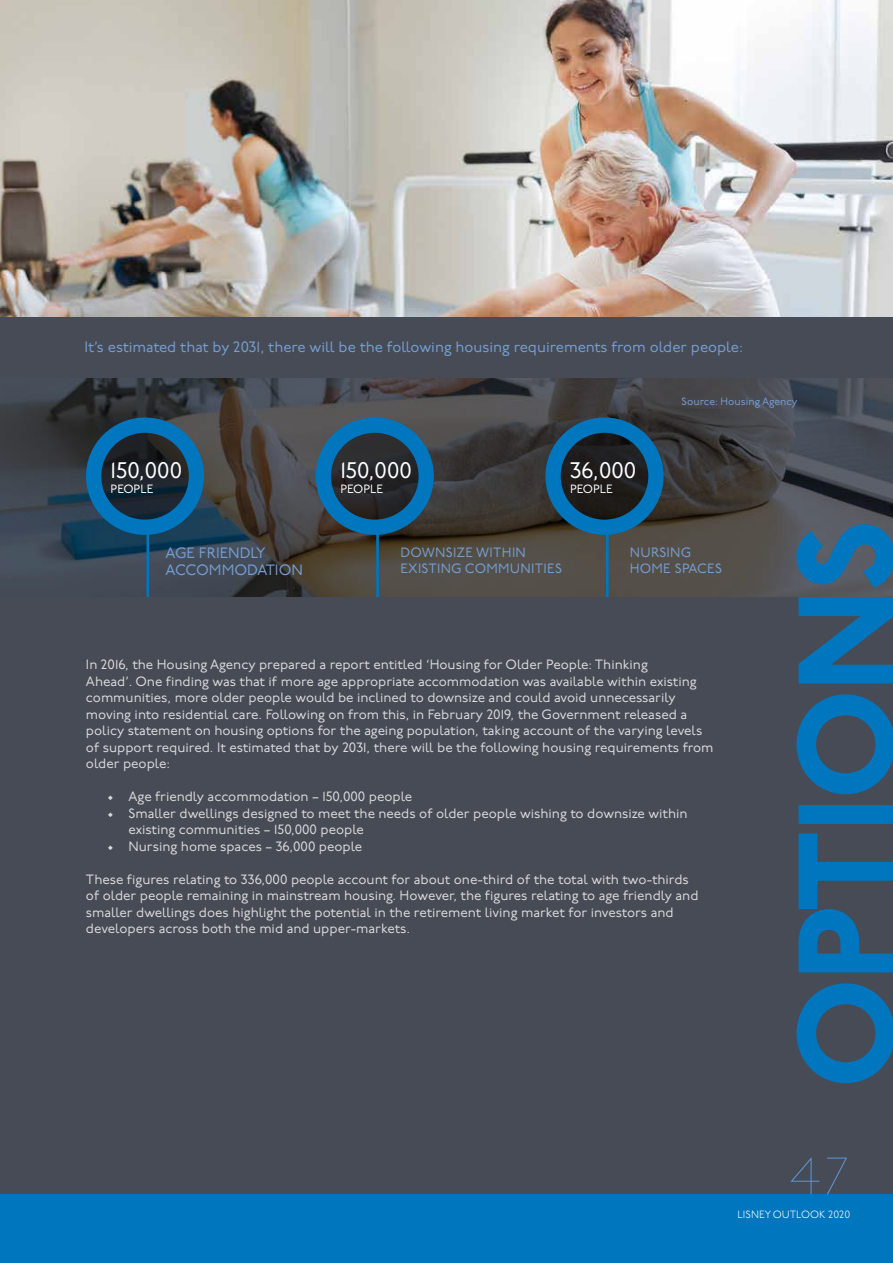
<style>
.page{position:relative;width:893px;height:1263px;background:#fff}
.page>*{position:absolute;margin:0;border:0;box-sizing:border-box;transform-origin:0 0}
.t1{font:800 135px "P22 Underground";letter-spacing:-.02em;color:#0076be}
.t2{font:100 52.5px "P22 Underground";color:#5f93ce}
.t3{font:22.5px "P22 Underground";color:#fff}
.t4{font:15px/16.5px "P22 Underground";color:#759fd4}
.t5{font:13.5px/16.5px "P22 Underground";color:#dadbdd}
.t6{font:13.5px/16.2px "P22 Underground";letter-spacing:.02em;color:#759fd4}
.t7{font:12px "P22 Underground";color:#fff}
.t8{font:10.5px "P22 Underground";color:#759fd4}
.t9{font:300 10.5px "P22 Underground";color:#fff}
</style>
<div class="page">
<img style="left:0;top:0;width:893px;height:317px">
<svg style="left:0;top:377px;width:893px;height:220px;background:#434649"></svg>
<div style="left:0;top:597px;width:893px;height:666px;background:#474b55"></div>
<svg style="left:100px;top:431px;width:90px;height:90px;background:#1a2630"></svg>
<div style="left:86px;top:417px;width:118px;height:118px;border:15px solid #0076be;border-radius:50%"></div>
<hr style="left:147px;top:531px;width:2px;height:66px;background:#0076be">
<hr style="left:376px;top:531px;width:3px;height:66px;background:#0076be">
<svg style="left:330px;top:431px;width:90px;height:90px;background:#262a2f"></svg>
<div style="left:316px;top:417px;width:118px;height:118px;border:15px solid #0076be;border-radius:50%"></div>
<hr style="left:606px;top:531px;width:3px;height:66px;background:#0076be">
<svg style="left:559px;top:431px;width:91px;height:90px;background:#1c2024"></svg>
<div style="left:545px;top:417px;width:119px;height:118px;border:15px solid #0076be;border-radius:50%"></div>
<div style="left:0;top:317px;width:893px;height:60px;background:#474b55"></div>
<div style="left:0;top:1194px;width:893px;height:69px;background:#0076be"></div>
<p class="t4" style="left:84px;top:339px;width:660px">It’s estimated that by 2031, there will be the following housing requirements from older people:</p>
<h3 class="t3" style="left:111px;top:458px;width:73px">150,000</h3>
<p class="t7" style="left:111px;top:482px;width:44px">PEOPLE</p>
<h3 class="t3" style="left:340px;top:458px;width:73px">150,000</h3>
<p class="t7" style="left:340px;top:482px;width:44px">PEOPLE</p>
<h3 class="t3" style="left:570px;top:458px;width:68px">36,000</h3>
<p class="t7" style="left:570px;top:482px;width:44px">PEOPLE</p>
<p class="t8" style="left:682px;top:395px;width:117px">Source: Housing Agency</p>
<p class="t4" style="left:166px;top:546px;width:139px">AGE FRIENDLY<br>ACCOMMODATION</p>
<p class="t6" style="left:400px;top:545px;width:163px">DOWNSIZE WITHIN<br>EXISTING COMMUNITIES</p>
<p class="t6" style="left:630px;top:545px;width:94px">NURSING<br>HOME SPACES</p>
<p class="t5" style="left:86px;top:657px;width:629px">In 2016, the Housing Agency prepared a report entitled ‘Housing for Older People: Thinking<br>Ahead’. One finding was that if more age appropriate accommodation was available within existing communities, more older people would be inclined to downsize and could avoid unnecessarily moving into residential care. Following on from this, in February 2019, the Government released a policy statement on housing options for the ageing population, taking account of the varying levels of support required. It estimated that by 2031, there will be the following housing requirements from older people:</p>
<p class="t5" style="left:107px;top:789px;width:306px">• Age friendly accommodation – 150,000 people</p>
<p class="t5" style="left:128px;top:805px;width:561px;text-indent:-21px">• Smaller dwellings designed to meet the needs of older people wishing to downsize within existing communities – 150,000 people</p>
<p class="t5" style="left:107px;top:838px;width:256px">• Nursing home spaces – 36,000 people</p>
<p class="t5" style="left:86px;top:871px;width:614px">These figures relating to 336,000 people account for about one-third of the total with two-thirds of older people remaining in mainstream housing. However, the figures relating to age friendly and smaller dwellings does highlight the potential in the retirement living market for investors and developers across both the mid and upper-markets.</p>
<h1 class="t1" style="left:767px;top:1089px;width:571px;rotate:-90deg">OPTIONS</h1>
<h2 class="t2" style="left:789px;top:1147px;width:63px">47</h2>
<p class="t9" style="left:737px;top:1209px;width:114px">LISNEY OUTLOOK 2020</p>
</div>
